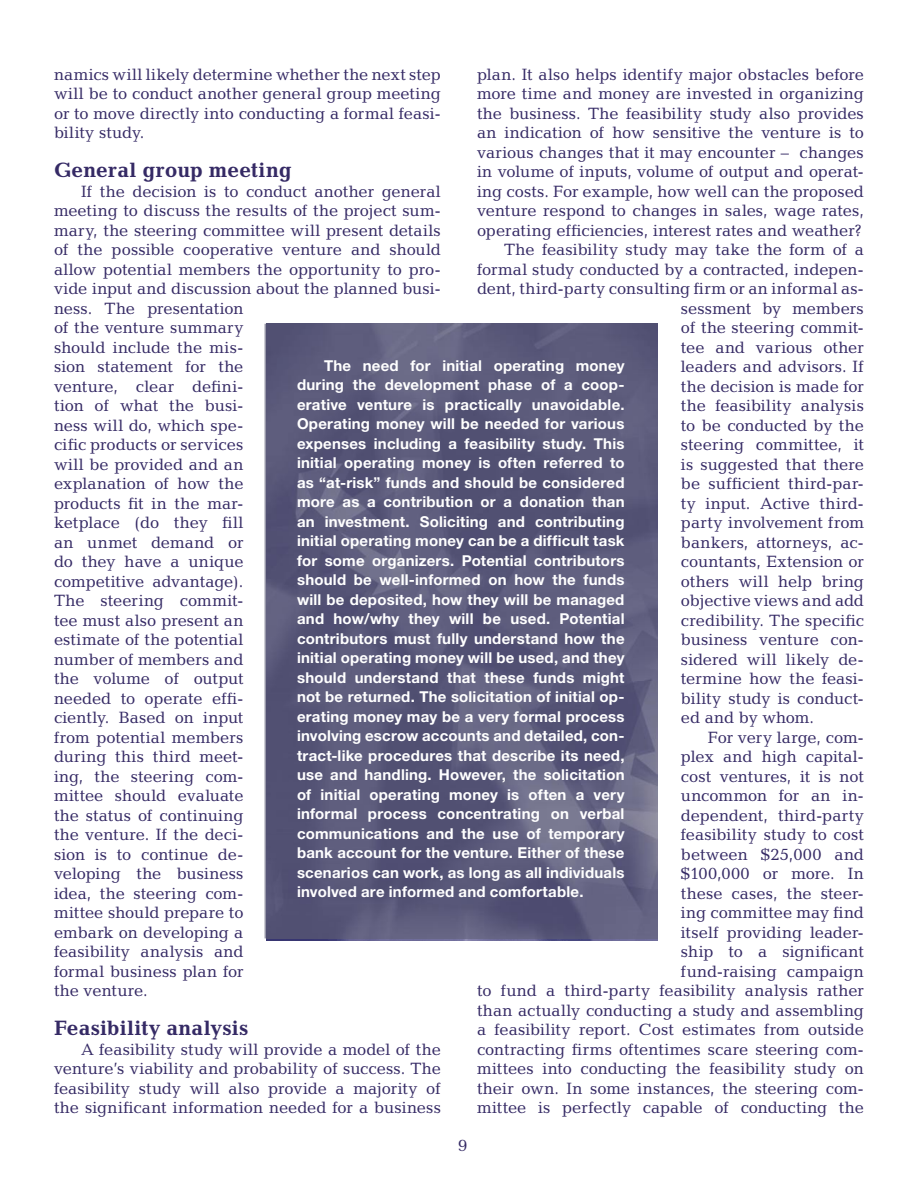
<style>
.page{position:relative;width:918px;height:1188px;background:#fff}
.page>*{position:absolute;margin:0;border:0;box-sizing:border-box;transform-origin:0 0}
.t1{font:700 21px "Candida Std";letter-spacing:.005em;color:#352a65}
.t2{font:16.5px/19.5px "Candida Std";color:#352a65;text-align:justify}
.t3{font:700 15px/19.5px "Helvetica Neue LT Std";letter-spacing:.015em;color:#fff;text-align:justify}
</style>
<div class="page">
<svg style="left:265px;top:324px;width:393px;height:614px;background:#5b5a7b"></svg>
<p class="t2" style="left:54px;top:64px;width:389px">namics will likely determine whether the next step will be to conduct another general group meeting or to move directly into conducting a formal feasi&shy;bility study.</p>
<p class="t1" style="left:54px;top:158px;width:239px">General group meeting</p>
<p class="t2" style="left:54px;top:181px;width:389px;text-align:left;text-indent:27px">If the decision is to conduct another general meeting to discuss the results of the project sum&shy;mary, the steering committee will present details of the possible cooperative venture and should allow potential members the opportunity to pro&shy;vide input and discussion about the planned busi&shy;ness. The presentation<br>of the venture summary<br>should include the mis-<br>sion statement for the<br>venture, clear defini-<br>tion of what the busi-<br>ness will do, which spe-<br>cific products or services<br>will be provided and an<br>explanation of how the<br>products fit in the mar-<br>ketplace (do they fill<br>an unmet demand or<br>do they have a unique<br>competitive advantage).<br>The steering commit-<br>tee must also present an<br>estimate of the potential<br>number of members and<br>the volume of output<br>needed to operate effi-<br>ciently. Based on input<br>from potential members<br>during this third meet-<br>ing, the steering com-<br>mittee should evaluate<br>the status of continuing<br>the venture. If the deci-<br>sion is to continue de-<br>veloping the business<br>idea, the steering com-<br>mittee should prepare to<br>embark on developing a<br>feasibility analysis and<br>formal business plan for<br>the venture.</p>
<p class="t1" style="left:54px;top:1016px;width:196px">Feasibility analysis</p>
<p class="t2" style="left:54px;top:1039px;width:389px;text-indent:27px">A feasibility study will provide a model of the venture’s viability and probability of success. The feasibility study will also provide a majority of the significant information needed for a business</p>
<p class="t2" style="left:477px;top:64px;width:388px">plan. It also helps identify major obstacles before</p>
<p class="t2" style="left:477px;top:84px;width:388px">more time and money are invested in organizing</p>
<p class="t2" style="left:477px;top:103px;width:388px">the business. The feasibility study also provides</p>
<p class="t2" style="left:477px;top:123px;width:388px">an indication of how sensitive the venture is to</p>
<p class="t2" style="left:477px;top:142px;width:388px">various changes that it may encounter – changes</p>
<p class="t2" style="left:477px;top:162px;width:388px">in volume of inputs, volume of output and operat-</p>
<p class="t2" style="left:477px;top:181px;width:389px">ing costs. For example, how well can the proposed</p>
<p class="t2" style="left:477px;top:201px;width:388px">venture respond to changes in sales, wage rates,</p>
<p class="t2" style="left:477px;top:220px;width:386px">operating efficiencies, interest rates and weather?</p>
<p class="t2" style="left:504px;top:240px;width:361px">The feasibility study may take the form of a</p>
<p class="t2" style="left:477px;top:259px;width:388px">formal study conducted by a contracted, indepen-</p>
<p class="t2" style="left:477px;top:279px;width:389px">dent, third-party consulting firm or an informal as-</p>
<p class="t2" style="left:681px;top:298px;width:185px">sessment by members</p>
<p class="t2" style="left:681px;top:318px;width:185px">of the steering commit-</p>
<p class="t2" style="left:681px;top:337px;width:185px">tee and various other</p>
<p class="t2" style="left:681px;top:357px;width:185px">leaders and advisors. If</p>
<p class="t2" style="left:681px;top:376px;width:185px">the decision is made for</p>
<p class="t2" style="left:681px;top:396px;width:185px">the feasibility analysis</p>
<p class="t2" style="left:681px;top:415px;width:185px">to be conducted by the</p>
<p class="t2" style="left:681px;top:435px;width:185px">steering committee, it</p>
<p class="t2" style="left:681px;top:454px;width:185px">is suggested that there</p>
<p class="t2" style="left:681px;top:474px;width:185px">be sufficient third-par-</p>
<p class="t2" style="left:681px;top:493px;width:185px">ty input. Active third-</p>
<p class="t2" style="left:681px;top:513px;width:185px">party involvement from</p>
<p class="t2" style="left:681px;top:532px;width:185px">bankers, attorneys, ac-</p>
<p class="t2" style="left:681px;top:552px;width:185px">countants, Extension or</p>
<p class="t2" style="left:681px;top:571px;width:185px">others will help bring</p>
<p class="t2" style="left:681px;top:591px;width:185px">objective views and add</p>
<p class="t2" style="left:681px;top:610px;width:185px">credibility. The specific</p>
<p class="t2" style="left:681px;top:630px;width:185px">business venture con-</p>
<p class="t2" style="left:681px;top:649px;width:185px">sidered will likely de-</p>
<p class="t2" style="left:681px;top:669px;width:185px">termine how the feasi-</p>
<p class="t2" style="left:681px;top:688px;width:185px">bility study is conduct-</p>
<p class="t2" style="left:681px;top:708px;width:135px">ed and by whom.</p>
<p class="t2" style="left:708px;top:727px;width:157px">For very large, com-</p>
<p class="t2" style="left:681px;top:747px;width:185px">plex and high capital-</p>
<p class="t2" style="left:681px;top:766px;width:185px">cost ventures, it is not</p>
<p class="t2" style="left:681px;top:786px;width:185px">uncommon for an in-</p>
<p class="t2" style="left:681px;top:805px;width:185px">dependent, third-party</p>
<p class="t2" style="left:681px;top:825px;width:185px">feasibility study to cost</p>
<p class="t2" style="left:681px;top:844px;width:185px">between $25,000 and</p>
<p class="t2" style="left:681px;top:864px;width:185px">$100,000 or more. In</p>
<p class="t2" style="left:681px;top:883px;width:185px">these cases, the steer-</p>
<p class="t2" style="left:681px;top:903px;width:185px">ing committee may find</p>
<p class="t2" style="left:681px;top:922px;width:185px">itself providing leader-</p>
<p class="t2" style="left:681px;top:942px;width:185px">ship to a significant</p>
<p class="t2" style="left:681px;top:961px;width:185px">fund-raising campaign</p>
<p class="t2" style="left:477px;top:981px;width:389px">to fund a third-party feasibility analysis rather</p>
<p class="t2" style="left:477px;top:1000px;width:388px">than actually conducting a study and assembling</p>
<p class="t2" style="left:477px;top:1020px;width:389px">a feasibility report. Cost estimates from outside</p>
<p class="t2" style="left:477px;top:1039px;width:388px">contracting firms oftentimes scare steering com-</p>
<p class="t2" style="left:477px;top:1059px;width:388px">mittees into conducting the feasibility study on</p>
<p class="t2" style="left:477px;top:1078px;width:388px">their own. In some instances, the steering com-</p>
<p class="t2" style="left:477px;top:1098px;width:388px">mittee is perfectly capable of conducting the</p>
<p class="t3" style="left:297px;top:355px;width:329px;text-indent:27px">The need for initial operating money during the development phase of a coop&shy;erative venture is practically unavoidable.<br>Operating money will be needed for various expenses including a feasibility study. This initial operating money is often referred to as “at-risk” funds and should be considered more as a contribution or a donation than an investment. Soliciting and contributing initial operating money can be a difficult task for some organizers. Potential contributors should be well-informed on how the funds will be deposited, how they will be managed and how/why they will be used. Potential contributors must fully understand how the initial operating money will be used, and they should understand that these funds might not be returned. The solicitation of initial op&shy;erating money may be a very formal process involving escrow accounts and detailed, con&shy;tract-like procedures that describe its need, use and handling. However, the solicitation of initial operating money is often a very informal process concentrating on verbal communications and the use of temporary bank account for the venture. Either of these scenarios can work, as long as all individuals involved are informed and comfortable.</p>
<p class="t2" style="left:458px;top:1136px;width:11px">9</p>
</div>
